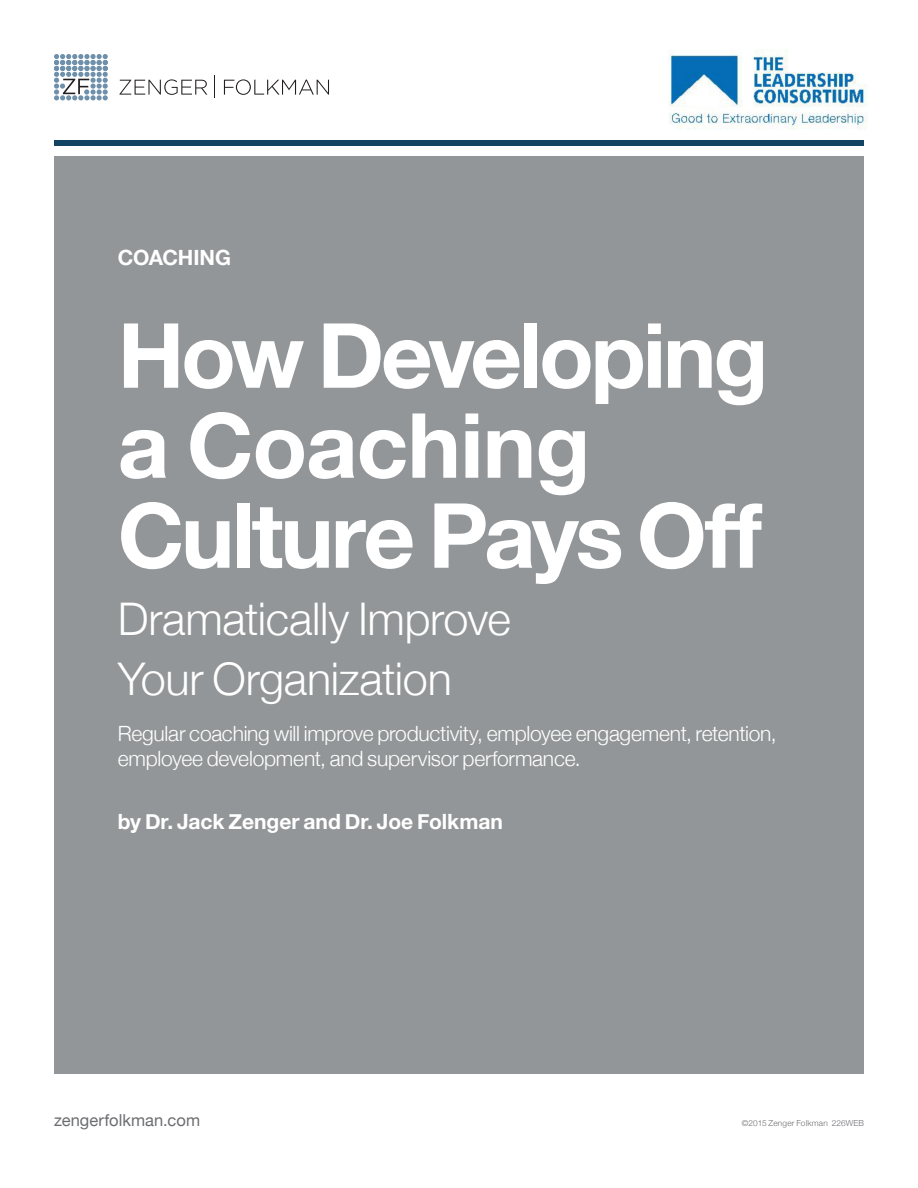
<style>
.page{position:relative;width:918px;height:1188px;background:#fff}
.page>*{position:absolute;margin:0;border:0;box-sizing:border-box;transform-origin:0 0}
.Cover_-title{font:700 90px/90px "Helvetica Neue";letter-spacing:-.035em;color:#fff}
.Cover_-_subtitle{font:300 45px/60px "Helvetica Neue";letter-spacing:-.005em;color:#fff}
.Cover_-deck{font:300 21px/25.2px "Helvetica Neue";letter-spacing:-.01em;color:#fff}
.Cover_-byline{font:700 21px "Helvetica Neue";color:#fff}
.Cover_-super{font:700 21px "Helvetica Neue";letter-spacing:-.01em;color:#fff}
.t1{font:16.5px "Helvetica Neue";letter-spacing:.005em;color:#6c6d70}
.t2{font:300 8.25px "Helvetica Neue";letter-spacing:.02em;color:#6c6d70}
</style>
<div class="page">
<div style="left:54px;top:156px;width:810px;height:918px;background:#939698"></div>
<svg style="left:54px;top:54px;width:54px;height:46px"></svg>
<svg style="left:119px;top:79px;width:88px;height:16px"></svg>
<svg style="left:224px;top:79px;width:105px;height:16px"></svg>
<svg style="left:214px;top:76px;width:1px;height:22px"></svg>
<div style="left:54px;top:140px;width:810px;height:6px;background:#114463"></div>
<img style="left:668px;top:49px;width:200px;height:81px">
<p class="Cover_-super" style="left:118px;top:241px;width:115px">COACHING</p>
<p class="Cover_-title" style="left:118px;top:313px;width:652px">How Developing a Coaching<br>Culture Pays Off</p>
<p class="Cover_-_subtitle" style="left:118px;top:586px;width:395px">Dramatically Improve<br>Your Organization</p>
<p class="Cover_-deck" style="left:118px;top:719px;width:660px">Regular coaching will improve productivity, employee engagement, retention, employee development, and supervisor performance.</p>
<p class="Cover_-byline" style="left:118px;top:805px;width:387px">by Dr. Jack Zenger and Dr. Joe Folkman</p>
<p class="t1" style="left:54px;top:1108px;width:148px">zengerfolkman.com</p>
<p class="t2" style="left:742px;top:1116px;width:124px">©2015 Zenger Folkman 226WEB</p>
</div>
